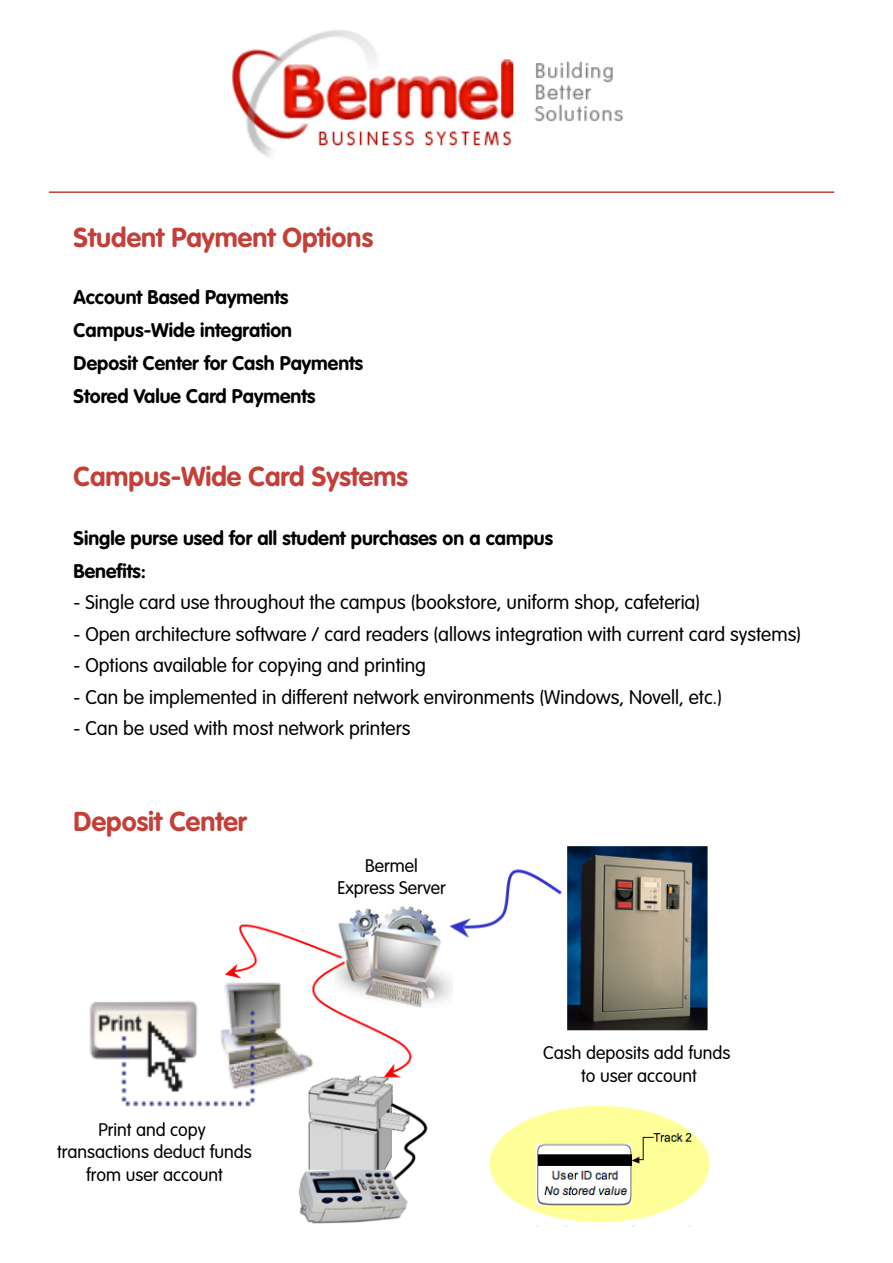
<style>
.page{position:relative;width:893px;height:1263px;background:#fff}
.page>*{position:absolute;margin:0;border:0;box-sizing:border-box;transform-origin:0 0}
.t1{font:700 27px "VAG Rounded";color:#c33f38}
.t2{font:300 19.5px "VAG Rounded";color:#000}
.t3{font:700 19.5px/33px "VAG Rounded";color:#000}
.t4{font:300 18px/22.5px "VAG Rounded";color:#000;text-align:center}
</style>
<div class="page">
<img style="left:90px;top:846px;width:620px;height:381px">
<img style="left:232px;top:30px;width:392px;height:127px">
<svg style="left:48px;top:191px;width:787px;height:2px;background:#d16e69"></svg>
<h1 class="t1" style="left:74px;top:222px;width:301px">Student Payment Options</h1>
<p class="t3" style="left:74px;top:280px;width:291px">Account Based Payments<br>Campus-Wide integration<br>Deposit Center for Cash Payments<br>Stored Value Card Payments</p>
<h1 class="t1" style="left:74px;top:461px;width:336px">Campus-Wide Card Systems</h1>
<p class="t3" style="left:74px;top:521px;width:481px">Single purse used for all student purchases on a campus<br>Benefits:</p>
<p class="t2" style="left:74px;top:591px;width:628px">- Single card use throughout the campus (bookstore, uniform shop, cafeteria)</p>
<p class="t2" style="left:74px;top:623px;width:729px">- Open architecture software / card readers (allows integration with current card systems)</p>
<p class="t2" style="left:74px;top:654px;width:354px">- Options available for copying and printing</p>
<p class="t2" style="left:74px;top:686px;width:650px">- Can be implemented in different network environments (Windows, Novell, etc.)</p>
<p class="t2" style="left:74px;top:717px;width:338px">- Can be used with most network printers</p>
<h1 class="t1" style="left:74px;top:805px;width:175px">Deposit Center</h1>
<p class="t4" style="left:337px;top:854px;width:110px">Bermel<br>Express Server</p>
<p class="t4" style="left:57px;top:1118px;width:196px">Print and copy transactions deduct funds from user account</p>
<p class="t4" style="left:543px;top:1041px;width:189px">Cash deposits add funds to user account</p>
</div>
